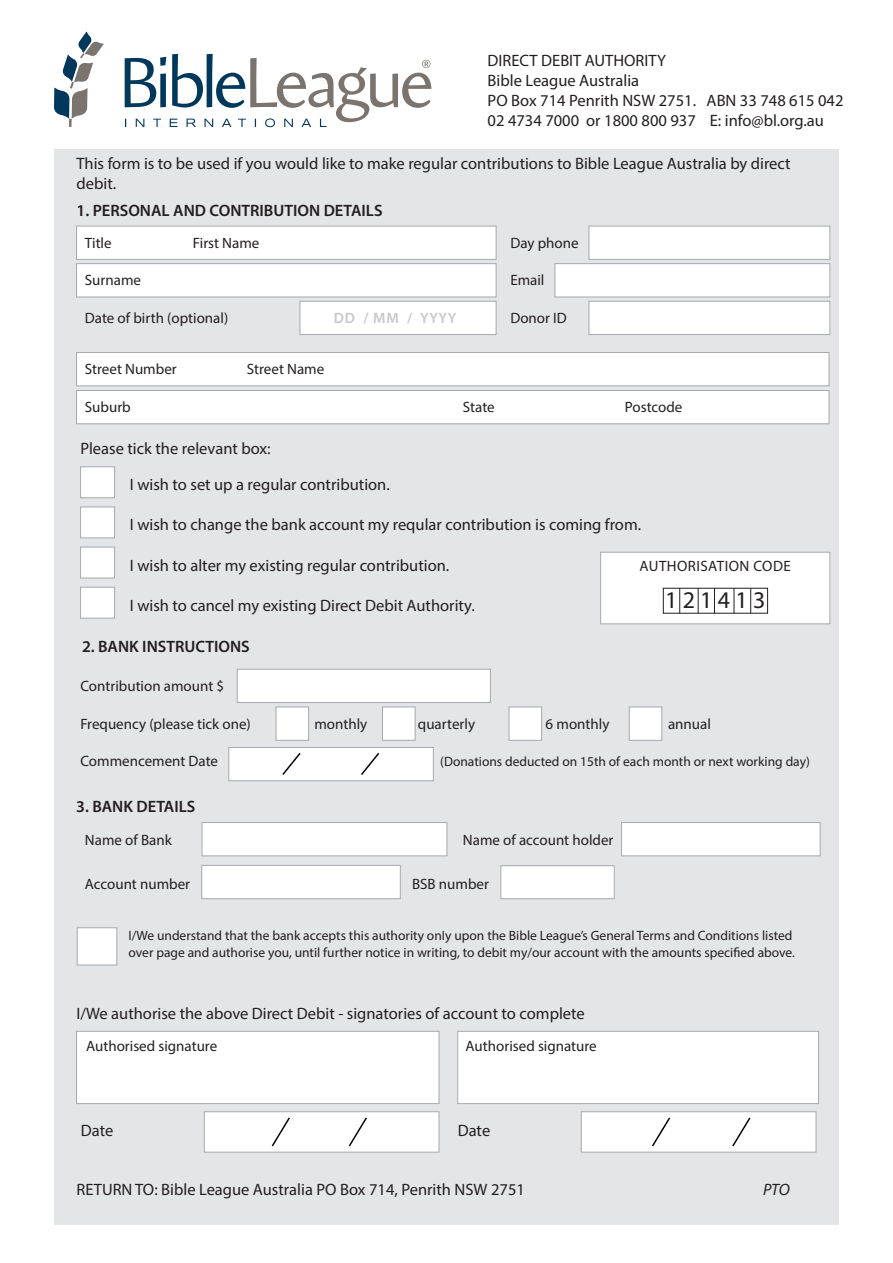
<style>
.page{position:relative;width:893px;height:1263px;background:#fff}
.page>*{position:absolute;margin:0;border:0;box-sizing:border-box;transform-origin:0 0}
.t1{font:24px "Myriad Pro";letter-spacing:.22em;color:#231f20}
.t2{font:16.5px/19.8px "Myriad Pro";color:#231f20}
.t3{font:600 16.5px "Myriad Pro";color:#231f20}
.t4{font:italic 16.5px "Myriad Pro";color:#231f20}
.t5{font:15px "Myriad Pro";color:#231f20}
.t6{font:15px "Myriad Pro";letter-spacing:.03em;color:#231f20}
.t7{font:600 15px "Myriad Pro";letter-spacing:.035em;color:#c7c8ca}
.t8{font:13.5px/16.2px "Myriad Pro";color:#231f20}
</style>
<div class="page">
<div style="left:54px;top:149px;width:785px;height:1076px;background:#e4e5e7"></div>
<svg style="left:54px;top:31px;width:50px;height:96px"></svg>
<svg style="left:125px;top:54px;width:306px;height:73px"></svg>
<div style="left:76px;top:226px;width:420px;height:34px;background:#fff;border:1px solid #a8a9ad"></div>
<div style="left:76px;top:352px;width:753px;height:34px;background:#fff;border:1px solid #a8a9ad"></div>
<div style="left:76px;top:390px;width:753px;height:34px;background:#fff;border:1px solid #a8a9ad"></div>
<div style="left:589px;top:226px;width:241px;height:34px;background:#fff;border:1px solid #a8a9ad"></div>
<div style="left:76px;top:263px;width:420px;height:34px;background:#fff;border:1px solid #a8a9ad"></div>
<div style="left:555px;top:263px;width:275px;height:34px;background:#fff;border:1px solid #a8a9ad"></div>
<div style="left:300px;top:301px;width:196px;height:34px;background:#fff;border:1px solid #a8a9ad"></div>
<div style="left:589px;top:301px;width:241px;height:34px;background:#fff;border:1px solid #a8a9ad"></div>
<div style="left:80px;top:467px;width:35px;height:31px;background:#fff;border:1px solid #a8a9ad"></div>
<div style="left:80px;top:507px;width:35px;height:31px;background:#fff;border:1px solid #a8a9ad"></div>
<div style="left:80px;top:547px;width:35px;height:31px;background:#fff;border:1px solid #a8a9ad"></div>
<div style="left:80px;top:587px;width:35px;height:31px;background:#fff;border:1px solid #a8a9ad"></div>
<div style="left:501px;top:866px;width:113px;height:33px;background:#fff"></div>
<div style="left:501px;top:865px;width:113px;height:34px;border:1px solid #a8a9ad"></div>
<div style="left:202px;top:865px;width:198px;height:34px;background:#fff"></div>
<div style="left:202px;top:865px;width:198px;height:34px;border:1px solid #a8a9ad"></div>
<div style="left:202px;top:822px;width:245px;height:34px;background:#fff"></div>
<div style="left:202px;top:822px;width:245px;height:34px;border:1px solid #a8a9ad"></div>
<div style="left:622px;top:822px;width:198px;height:34px;background:#fff"></div>
<div style="left:621px;top:822px;width:199px;height:34px;border:1px solid #a8a9ad"></div>
<div style="left:237px;top:669px;width:254px;height:34px;background:#fff;border:1px solid #a8a9ad"></div>
<div style="left:229px;top:747px;width:204px;height:34px;background:#fff;border:1px solid #a8a9ad"></div>
<div style="left:276px;top:707px;width:33px;height:33px;background:#fff;border:1px solid #a8a9ad"></div>
<div style="left:382px;top:707px;width:33px;height:33px;background:#fff;border:1px solid #a8a9ad"></div>
<div style="left:509px;top:707px;width:33px;height:33px;background:#fff;border:1px solid #a8a9ad"></div>
<div style="left:629px;top:707px;width:33px;height:33px;background:#fff;border:1px solid #a8a9ad"></div>
<div style="left:600px;top:552px;width:230px;height:72px;background:#fff;border:1px solid #a8a9ad"></div>
<div style="left:77px;top:927px;width:40px;height:38px;background:#fff;border:1px solid #a8a9ad"></div>
<svg style="left:282px;top:753px;width:19px;height:22px"></svg>
<svg style="left:361px;top:753px;width:19px;height:22px"></svg>
<div style="left:76px;top:1031px;width:363px;height:73px;background:#fff;border:1px solid #a8a9ad"></div>
<div style="left:458px;top:1031px;width:361px;height:73px;background:#fff;border:1px solid #a8a9ad"></div>
<div style="left:204px;top:1111px;width:235px;height:41px;background:#fff;border:1px solid #a8a9ad"></div>
<div style="left:581px;top:1111px;width:235px;height:41px;background:#fff;border:1px solid #a8a9ad"></div>
<svg style="left:652px;top:1117px;width:19px;height:30px"></svg>
<svg style="left:732px;top:1117px;width:19px;height:30px"></svg>
<svg style="left:271px;top:1117px;width:19px;height:30px"></svg>
<svg style="left:348px;top:1117px;width:19px;height:30px"></svg>
<svg style="left:679px;top:588px;width:1px;height:25px"></svg>
<svg style="left:698px;top:588px;width:1px;height:25px"></svg>
<svg style="left:714px;top:588px;width:1px;height:25px"></svg>
<svg style="left:734px;top:588px;width:1px;height:25px"></svg>
<svg style="left:750px;top:588px;width:1px;height:25px"></svg>
<p class="t2" style="left:488px;top:51px;width:180px">DIRECT DEBIT AUTHORITY</p>
<p class="t2" style="left:488px;top:70px;width:153px">Bible League Australia</p>
<p class="t2" style="left:488px;top:90px;width:357px">PO Box 714 Penrith NSW 2751. ABN 33 748 615 042</p>
<p class="t2" style="left:488px;top:110px;width:338px">02 4734 7000 or 1800 800 937 E: info@bl.org.au</p>
<p class="t2" style="left:77px;top:153px;width:716px">This form is to be used if you would like to make regular contributions to Bible League Australia by direct debit.</p>
<p class="t3" style="left:77px;top:200px;width:308px">1. PERSONAL AND CONTRIBUTION DETAILS</p>
<p class="t5" style="left:85px;top:233px;width:28px">Title</p>
<p class="t5" style="left:193px;top:233px;width:68px">First Name</p>
<p class="t5" style="left:85px;top:271px;width:58px">Surname</p>
<p class="t5" style="left:85px;top:308px;width:145px">Date of birth (optional)</p>
<p class="t7" style="left:334px;top:308px;width:124px">DD / MM / YYYY</p>
<p class="t5" style="left:85px;top:360px;width:93px">Street Number</p>
<p class="t5" style="left:247px;top:360px;width:79px">Street Name</p>
<p class="t5" style="left:85px;top:398px;width:47px">Suburb</p>
<p class="t5" style="left:463px;top:398px;width:33px">State</p>
<p class="t5" style="left:625px;top:398px;width:59px">Postcode</p>
<p class="t5" style="left:510px;top:233px;width:70px">Day phone</p>
<p class="t5" style="left:510px;top:271px;width:36px">Email</p>
<p class="t5" style="left:510px;top:308px;width:58px">Donor ID</p>
<p class="t2" style="left:80px;top:438px;width:192px">Please tick the relevant box:</p>
<p class="t2" style="left:130px;top:474px;width:261px">I wish to set up a regular contribution.</p>
<p class="t2" style="left:130px;top:514px;width:513px">I wish to change the bank account my reqular contribution is coming from.</p>
<p class="t2" style="left:130px;top:555px;width:321px">I wish to alter my existing regular contribution.</p>
<p class="t2" style="left:130px;top:595px;width:346px">I wish to cancel my existing Direct Debit Authority.</p>
<p class="t6" style="left:640px;top:557px;width:153px">AUTHORISATION CODE</p>
<p class="t1" style="left:665px;top:586px;width:102px">121413</p>
<p class="t3" style="left:82px;top:636px;width:169px">2. BANK INSTRUCTIONS</p>
<p class="t5" style="left:80px;top:677px;width:145px">Contribution amount $</p>
<p class="t5" style="left:80px;top:714px;width:172px">Frequency (please tick one)</p>
<p class="t5" style="left:314px;top:714px;width:54px">monthly</p>
<p class="t5" style="left:418px;top:714px;width:59px">quarterly</p>
<p class="t5" style="left:546px;top:714px;width:65px">6 monthly</p>
<p class="t5" style="left:668px;top:714px;width:44px">annual</p>
<p class="t5" style="left:80px;top:752px;width:139px">Commencement Date</p>
<p class="t8" style="left:440px;top:753px;width:371px">(Donations deducted on 15th of each month or next working day)</p>
<p class="t3" style="left:76px;top:796px;width:121px">3. BANK DETAILS</p>
<p class="t5" style="left:85px;top:831px;width:88px">Name of Bank</p>
<p class="t5" style="left:463px;top:831px;width:152px">Name of account holder</p>
<p class="t5" style="left:85px;top:874px;width:107px">Account number</p>
<p class="t5" style="left:412px;top:874px;width:78px">BSB number</p>
<p class="t8" style="left:129px;top:928px;width:668px">I/We understand that the bank accepts this authority onIy upon the Bible League’s General Terms and Conditions listed over page and authorise you, until further notice in writing, to debit my/our account with the amounts specified above.</p>
<p class="t2" style="left:77px;top:1003px;width:510px">I/We authorise the above Direct Debit - signatories of account to complete</p>
<p class="t5" style="left:86px;top:1037px;width:133px">Authorised signature</p>
<p class="t5" style="left:466px;top:1037px;width:133px">Authorised signature</p>
<p class="t2" style="left:81px;top:1120px;width:34px">Date</p>
<p class="t2" style="left:458px;top:1120px;width:34px">Date</p>
<p class="t2" style="left:77px;top:1179px;width:450px">RETURN TO: Bible League Australia PO Box 714, Penrith NSW 2751</p>
<p class="t4" style="left:763px;top:1179px;width:28px">PTO</p>
</div>
